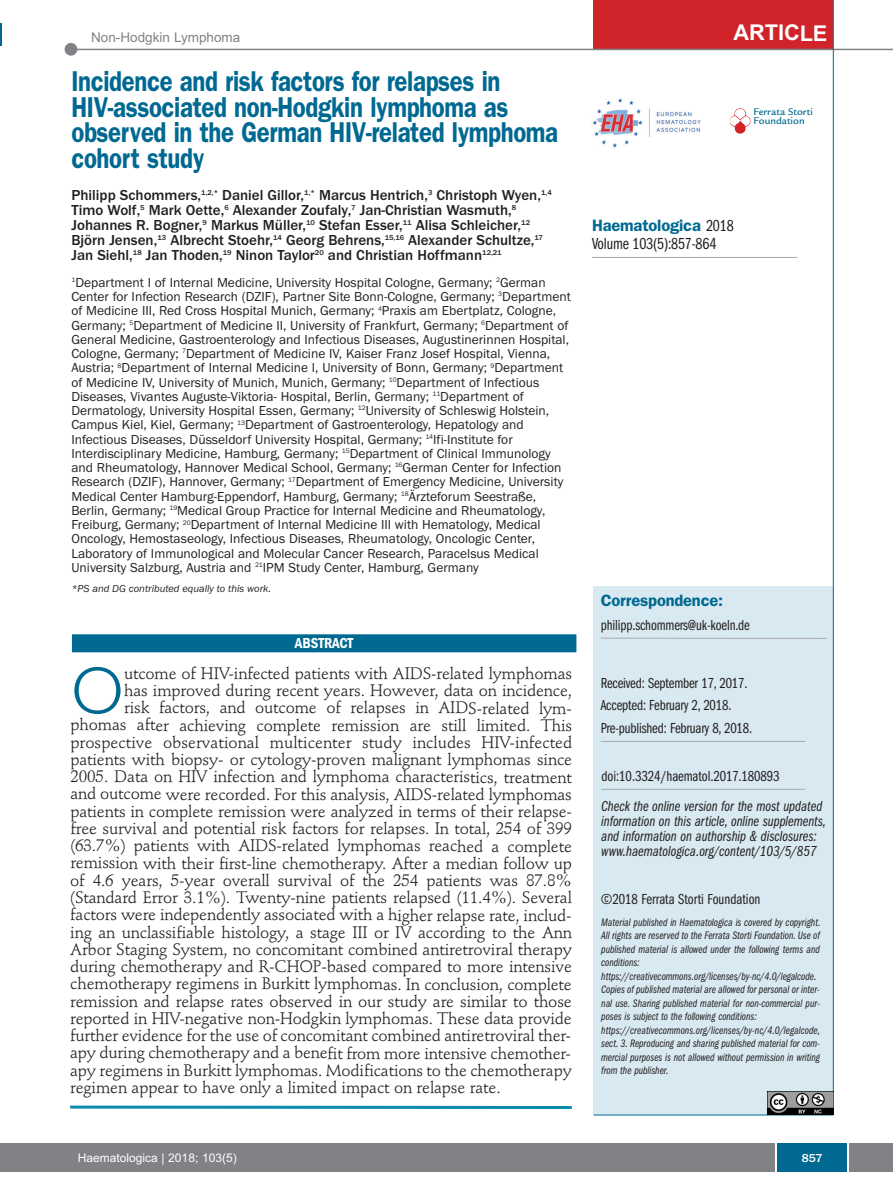
<style>
.page{position:relative;width:893px;height:1191px;background:#fff}
.page>*{position:absolute;margin:0;border:0;box-sizing:border-box;transform-origin:0 0}
.t1{font:64.65px "Stempel Schneidler";color:#006991}
.t2{font:600 28.8px/25.5px "Franklin Gothic";letter-spacing:-.015em;color:#006991;scale:.83 1}
.t3{font:700 21.75px "Arial";letter-spacing:-.01em;color:#fff}
.t4{font:16.5px "Stempel Schneidler";letter-spacing:-.01em;color:#231f20}
.t5{font:600 16.5px "Franklin Gothic";letter-spacing:-.01em;color:#006991}
.t6{font:16.5px "Franklin Gothic Book Cmpr";letter-spacing:-.01em;color:#231f20}
.t7{font:500 15px/15px "Franklin Gothic";color:#231f20}
.t8{font:15px/22.5px "Franklin Gothic Book Cmpr";letter-spacing:-.01em;color:#231f20}
.t9{font:15px/15px "Franklin Gothic Book Cmpr Ital";color:#231f20}
.t10{font:600 condensed 15px "Franklin Gothic";letter-spacing:-.005em;color:#fff}
.t11{font:13.5px/14.2px "Franklin Gothic";color:#231f20}
.t12{font:13.5px "Arial";color:#808285}
.t13{font:12px "Arial";color:#fff}
.t14{font:500 12px "Franklin Gothic";color:#fff}
.t15{font:11.25px/13.5px "Franklin Gothic Book Cmpr Ital";color:#231f20}
.t16{font:italic 10.5px "Franklin Gothic";color:#231f20}
.t17{font:500 10.5px/9px "Legacy Sans";color:#006991}
.s1{font-family:"Franklin Gothic Book Cmpr";font-weight:400;color:#231f20}
</style>
<div class="page">
<div style="left:1px;top:1143px;width:892px;height:28px;background:#808285"></div>
<div style="left:777px;top:1143px;width:70px;height:28px;background:#006991"></div>
<hr style="left:775px;top:1143px;width:2px;height:28px;background:#fff">
<hr style="left:847px;top:1143px;width:2px;height:28px;background:#fff">
<div style="left:594px;top:586px;width:239px;height:529px;background:#d8e9f1"></div>
<hr style="left:601px;top:741px;width:204px;height:1px;background:#a8a9ad">
<hr style="left:601px;top:638px;width:226px;height:1px;background:#a8a9ad">
<hr style="left:594px;top:1114px;width:239px;height:1px;background:#006991">
<img style="left:730px;top:108px;width:20px;height:26px">
<img style="left:591px;top:98px;width:110px;height:50px">
<hr style="left:592px;top:257px;width:205px;height:1px;background:#a8a9ad">
<div style="left:594px;top:0;width:239px;height:50px;background:#d1232a"></div>
<hr style="left:70px;top:49px;width:823px;height:1px;background:#808285">
<div style="left:65px;top:43px;width:12px;height:13px;background:#808285;border-radius:50%"></div>
<hr style="left:601px;top:789px;width:204px;height:1px;background:#a8a9ad">
<hr style="left:833px;top:0;width:1px;height:1114px;background:#006991">
<img style="left:768px;top:1091px;width:65px;height:23px">
<hr style="left:0;top:23px;width:2px;height:22px;background:#006991">
<svg style="left:0;top:1143px;width:1px;height:28px"></svg>
<svg style="left:70px;top:1105px;width:502px;height:4px;background:#49a6c2"></svg>
<div style="left:72px;top:634px;width:504px;height:18px;background:#006991"></div>
<p class="t12" style="left:91px;top:30px;width:151px">Non-Hodgkin Lymphoma</p>
<h3 class="t3" style="left:734px;top:20px;width:95px">ARTICLE</h3>
<h2 class="t2" style="left:71px;top:71px;width:588px">Incidence and risk factors for relapses in HIV-associated non-Hodgkin lymphoma as observed in the German HIV-related lymphoma cohort study</h2>
<p class="t7" style="left:71px;top:187px;width:482px">Philipp Schommers,<sup>1,2,*</sup> Daniel Gillor,<sup>1,*</sup> Marcus Hentrich,<sup>3</sup> Christoph Wyen,<sup>1,4<br></sup>Timo Wolf,<sup>5</sup> Mark Oette,<sup>6</sup> Alexander Zoufaly,<sup>7</sup> Jan-Christian Wasmuth,<sup>8<br></sup>Johannes R. Bogner,<sup>9</sup> Markus Müller,<sup>10</sup> Stefan Esser,<sup>11</sup> Alisa Schleicher,<sup>12<br></sup>Björn Jensen,<sup>13</sup> Albrecht Stoehr,<sup>14</sup> Georg Behrens,<sup>15,16</sup> Alexander Schultze,<sup>17<br></sup>Jan Siehl,<sup>18</sup> Jan Thoden,<sup>19</sup> Ninon Taylor<sup>20</sup> and Christian Hoffmann<sup>12,21</sup></p>
<p class="t11" style="left:71px;top:275px;width:501px"><sup>1</sup>Department I of Internal Medicine, University Hospital Cologne, Germany; <sup>2</sup>German Center for Infection Research (DZIF), Partner Site Bonn-Cologne, Germany; <sup>3</sup>Department of Medicine III, Red Cross Hospital Munich, Germany; <sup>4</sup>Praxis am Ebertplatz, Cologne, Germany; <sup>5</sup>Department of Medicine II, University of Frankfurt, Germany; <sup>6</sup>Department of General Medicine, Gastroenterology and Infectious Diseases, Augustinerinnen Hospital, Cologne, Germany; <sup>7</sup>Department of Medicine IV, Kaiser Franz Josef Hospital, Vienna, Austria; <sup>8</sup>Department of Internal Medicine I, University of Bonn, Germany; <sup>9</sup>Department of Medicine IV, University of Munich, Munich, Germany; <sup>10</sup>Department of Infectious Diseases, Vivantes Auguste-Viktoria- Hospital, Berlin, Germany; <sup>11</sup>Department of Dermatology, University Hospital Essen, Germany; <sup>12</sup>University of Schleswig Holstein, Campus Kiel, Kiel, Germany; <sup>13</sup>Department of Gastroenterology, Hepatology and Infectious Diseases, Düsseldorf University Hospital, Germany; <sup>14</sup>Ifi-Institute for Interdisciplinary Medicine, Hamburg, Germany; <sup>15</sup>Department of Clinical Immunology and Rheumatology, Hannover Medical School, Germany; <sup>16</sup>German Center for Infection Research (DZIF), Hannover, Germany; <sup>17</sup>Department of Emergency Medicine, University Medical Center Hamburg-Eppendorf, Hamburg, Germany; <sup>18</sup>Ärzteforum Seestraße, Berlin, Germany; <sup>19</sup>Medical Group Practice for Internal Medicine and Rheumatology, Freiburg, Germany; <sup>20</sup>Department of Internal Medicine III with Hematology, Medical Oncology, Hemostaseology, Infectious Diseases, Rheumatology, Oncologic Center, Laboratory of Immunological and Molecular Cancer Research, Paracelsus Medical University Salzburg, Austria and <sup>21</sup>IPM Study Center, Hamburg, Germany</p>
<p class="t16" style="left:71px;top:582px;width:201px">*PS and DG contributed equally to this work.</p>
<p class="t10" style="left:295px;top:638px;width:60px">ABSTRACT</p>
<h1 class="t1" style="left:70px;top:664px;width:56px">O</h1>
<p class="t4" style="left:124px;top:666px;width:450px">utcome of HIV-infected patients with AIDS-related lymphomas</p>
<p class="t4" style="left:124px;top:683px;width:449px">has improved during recent years. However, data on incidence,</p>
<p class="t4" style="left:124px;top:701px;width:449px">risk factors, and outcome of relapses in AIDS-related lym-</p>
<p class="t4" style="left:70px;top:718px;width:503px">phomas after achieving complete remission are still limited. This</p>
<p class="t4" style="left:70px;top:735px;width:503px">prospective observational multicenter study includes HIV-infected</p>
<p class="t4" style="left:70px;top:752px;width:503px">patients with biopsy- or cytology-proven malignant lymphomas since</p>
<p class="t4" style="left:70px;top:770px;width:503px">2005. Data on HIV infection and lymphoma characteristics, treatment</p>
<p class="t4" style="left:70px;top:787px;width:503px">and outcome were recorded. For this analysis, AIDS-related lymphomas</p>
<p class="t4" style="left:70px;top:804px;width:503px">patients in complete remission were analyzed in terms of their relapse-</p>
<p class="t4" style="left:70px;top:821px;width:503px">free survival and potential risk factors for relapses. In total, 254 of 399</p>
<p class="t4" style="left:70px;top:839px;width:503px">(63.7%) patients with AIDS-related lymphomas reached a complete</p>
<p class="t4" style="left:70px;top:856px;width:503px">remission with their first-line chemotherapy. After a median follow up</p>
<p class="t4" style="left:70px;top:873px;width:503px">of 4.6 years, 5-year overall survival of the 254 patients was 87.8%</p>
<p class="t4" style="left:70px;top:890px;width:503px">(Standard Error 3.1%). Twenty-nine patients relapsed (11.4%). Several</p>
<p class="t4" style="left:70px;top:908px;width:503px">factors were independently associated with a higher relapse rate, includ-</p>
<p class="t4" style="left:70px;top:925px;width:503px">ing an unclassifiable histology, a stage III or IV according to the Ann</p>
<p class="t4" style="left:70px;top:942px;width:503px">Arbor Staging System, no concomitant combined antiretroviral therapy</p>
<p class="t4" style="left:70px;top:959px;width:503px">during chemotherapy and R-CHOP-based compared to more intensive</p>
<p class="t4" style="left:70px;top:977px;width:503px">chemotherapy regimens in Burkitt lymphomas. In conclusion, complete</p>
<p class="t4" style="left:70px;top:994px;width:503px">remission and relapse rates observed in our study are similar to those</p>
<p class="t4" style="left:70px;top:1011px;width:503px">reported in HIV-negative non-Hodgkin lymphomas. These data provide</p>
<p class="t4" style="left:70px;top:1028px;width:502px">further evidence for the use of concomitant combined antiretroviral ther-</p>
<p class="t4" style="left:70px;top:1046px;width:502px">apy during chemotherapy and a benefit from more intensive chemother-</p>
<p class="t4" style="left:70px;top:1063px;width:503px">apy regimens in Burkitt lymphomas. Modifications to the chemotherapy</p>
<p class="t4" style="left:70px;top:1080px;width:432px">regimen appear to have only a limited impact on relapse rate.</p>
<p class="t17" style="left:754px;top:108px;width:61px">Ferrata Storti<br>Foundation</p>
<p class="t5" style="left:592px;top:219px;width:143px">Haematologica <span class="s1">2018</span></p>
<p class="t6" style="left:592px;top:238px;width:126px">Volume 103(5):857-864</p>
<p class="t5" style="left:601px;top:595px;width:124px">Correspondence:</p>
<p class="t8" style="left:601px;top:614px;width:151px">philipp.schommers@uk-koeln.de</p>
<p class="t8" style="left:601px;top:672px;width:153px">Received: September 17, 2017.<br>Accepted: February 2, 2018.<br>Pre-published: February 8, 2018.</p>
<p class="t8" style="left:601px;top:765px;width:180px">doi:10.3324/haematol.2017.180893</p>
<p class="t9" style="left:601px;top:800px;width:226px">Check the online version for the most updated information on this article, online supplements, and information on authorship &amp; disclosures: www.haematologica.org/content/103/5/857</p>
<p class="t8" style="left:601px;top:889px;width:161px">©2018 Ferrata Storti Foundation</p>
<p class="t15" style="left:601px;top:916px;width:221px">Material published in Haematologica is covered by copyright.<br>All rights are reserved to the Ferrata Storti Foundation. Use of published material is allowed under the following terms and conditions: https://creativecommons.org/licenses/by-nc/4.0/legalcode.<br>Copies of published material are allowed for personal or inter&shy;nal use. Sharing published material for non-commercial pur&shy;poses is subject to the following conditions: https://creativecommons.org/licenses/by-nc/4.0/legalcode, sect. 3. Reproducing and sharing published material for com&shy;mercial purposes is not allowed without permission in writing from the publisher.</p>
<p class="t13" style="left:78px;top:1150px;width:160px">Haematologica | 2018; 103(5)</p>
<p class="t14" style="left:802px;top:1150px;width:22px">857</p>
</div>
